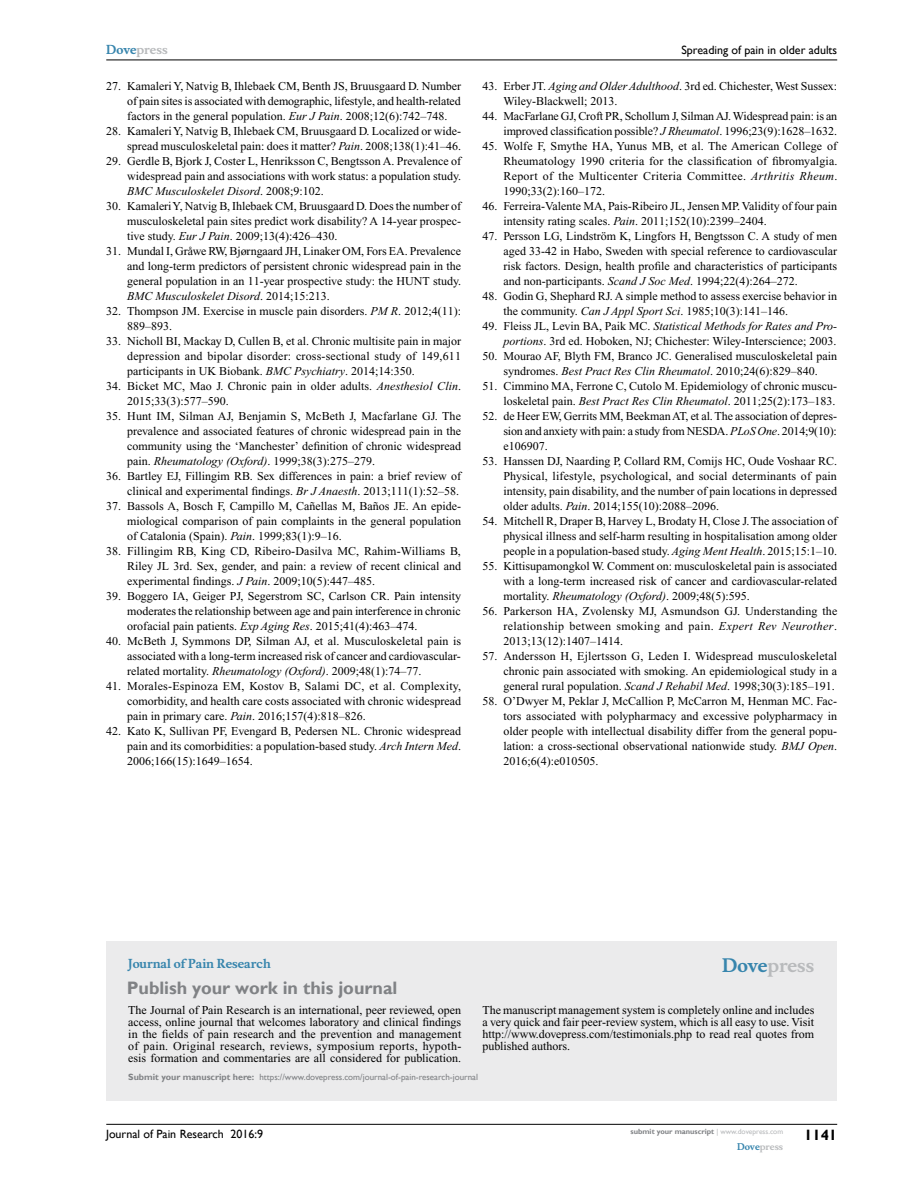
<style>
.page{position:relative;width:918px;height:1188px;background:#fff}
.page>*{position:absolute;margin:0;border:0;box-sizing:border-box;transform-origin:0 0}
.t1{font:700 18px "Gill Sans";color:#808285}
.t2{font:700 18px "Musee";color:#b8babc}
.t3{font:700 15px "Gill Sans";color:#000}
.t4{font:12px/15px "Times New Roman";color:#000;text-align:justify}
.t5{font:12px "Gill Sans";color:#000}
.t6{font:700 12px "Musee";color:#3785ad}
.t7{font:700 12px "Musee";color:#b8babc}
.t8{font:9px "Gill Sans";color:#808285}
.t9{font:700 9px "Musee";color:#b8babc}
.t10{font:700 7.5px "Gill Sans";color:#808285}
.s1{color:#3785ad}
.s2{font-style:italic}
.s3{font-weight:700}
.s4{font-weight:400;color:#b8babc}
</style>
<div class="page">
<div style="left:106px;top:941px;width:731px;height:159px;background:#ebebec"></div>
<hr style="left:106px;top:1124px;width:731px;height:1px;background:#000">
<hr style="left:106px;top:60px;width:731px;height:1px;background:#000">
<p class="t7" style="left:106px;top:43px;width:63px"><span class="s1">Dove</span>press</p>
<p class="t4" style="left:127px;top:79px;width:335px;text-indent:-21px">27. Kamaleri Y, Natvig B, Ihlebaek CM, Benth JS, Bruusgaard D. Number of pain sites is associated with demographic, lifestyle, and health-related factors in the general population. <span class="s2">Eur J Pain</span>. 2008;12(6):742–748.</p>
<p class="t4" style="left:106px;top:124px;width:356px;text-align:right">28. Kamaleri Y, Natvig B, Ihlebaek CM, Bruusgaard D. Localized or wide&shy;spread musculoskeletal pain: does it matter? <span class="s2">Pain</span>. 2008;138(1):41–46.</p>
<p class="t4" style="left:127px;top:154px;width:335px;text-indent:-21px">29. Gerdle B, Bjork J, Coster L, Henriksson C, Bengtsson A. Prevalence of widespread pain and associations with work status: a population study.<br><span class="s2">BMC Musculoskelet Disord</span>. 2008;9:102.</p>
<p class="t4" style="left:127px;top:199px;width:335px;text-indent:-21px">30. Kamaleri Y, Natvig B, Ihlebaek CM, Bruusgaard D. Does the number of musculoskeletal pain sites predict work disability? A 14-year prospec&shy;tive study. <span class="s2">Eur J Pain</span>. 2009;13(4):426–430.</p>
<p class="t4" style="left:127px;top:244px;width:335px;text-indent:-21px">31. Mundal I, Gråwe RW, Bjørngaard JH, Linaker OM, Fors EA. Prevalence and long-term predictors of persistent chronic widespread pain in the general population in an 11-year prospective study: the HUNT study.<br><span class="s2">BMC Musculoskelet Disord</span>. 2014;15:213.</p>
<p class="t4" style="left:127px;top:304px;width:335px;text-indent:-21px">32. Thompson JM. Exercise in muscle pain disorders. <span class="s2">PM R</span>. 2012;4(11):<br>889–893.</p>
<p class="t4" style="left:127px;top:334px;width:335px;text-indent:-21px">33. Nicholl BI, Mackay D, Cullen B, et al. Chronic multisite pain in major depression and bipolar disorder: cross-sectional study of 149,611 participants in UK Biobank. <span class="s2">BMC Psychiatry</span>. 2014;14:350.</p>
<p class="t4" style="left:127px;top:379px;width:335px;text-indent:-21px">34. Bicket MC, Mao J. Chronic pain in older adults. <span class="s2">Anesthesiol Clin</span>.<br>2015;33(3):577–590.</p>
<p class="t4" style="left:127px;top:409px;width:335px;text-indent:-21px">35. Hunt IM, Silman AJ, Benjamin S, McBeth J, Macfarlane GJ. The prevalence and associated features of chronic widespread pain in the community using the ‘Manchester’ definition of chronic widespread pain. <span class="s2">Rheumatology (Oxford)</span>. 1999;38(3):275–279.</p>
<p class="t4" style="left:106px;top:469px;width:356px;text-align:right">36. Bartley EJ, Fillingim RB. Sex differences in pain: a brief review of clinical and experimental findings. <span class="s2">Br J Anaesth</span>. 2013;111(1):52–58.</p>
<p class="t4" style="left:127px;top:499px;width:335px;text-indent:-21px">37. Bassols A, Bosch F, Campillo M, Cañellas M, Baños JE. An epide&shy;miological comparison of pain complaints in the general population of Catalonia (Spain). <span class="s2">Pain</span>. 1999;83(1):9–16.</p>
<p class="t4" style="left:127px;top:544px;width:335px;text-indent:-21px">38. Fillingim RB, King CD, Ribeiro-Dasilva MC, Rahim-Williams B, Riley JL 3rd. Sex, gender, and pain: a review of recent clinical and experimental findings. <span class="s2">J Pain</span>. 2009;10(5):447–485.</p>
<p class="t4" style="left:127px;top:589px;width:335px;text-indent:-21px">39. Boggero IA, Geiger PJ, Segerstrom SC, Carlson CR. Pain intensity moderates the relationship between age and pain interference in chronic orofacial pain patients. <span class="s2">Exp Aging Res</span>. 2015;41(4):463–474.</p>
<p class="t4" style="left:127px;top:634px;width:335px;text-indent:-21px">40. McBeth J, Symmons DP, Silman AJ, et al. Musculoskeletal pain is associated with a long-term increased risk of cancer and cardiovascular&shy;related mortality. <span class="s2">Rheumatology (Oxford)</span>. 2009;48(1):74–77.</p>
<p class="t4" style="left:127px;top:679px;width:335px;text-indent:-21px">41. Morales-Espinoza EM, Kostov B, Salami DC, et al. Complexity, comorbidity, and health care costs associated with chronic widespread pain in primary care. <span class="s2">Pain</span>. 2016;157(4):818–826.</p>
<p class="t4" style="left:127px;top:724px;width:335px;text-indent:-21px">42. Kato K, Sullivan PF, Evengard B, Pedersen NL. Chronic widespread pain and its comorbidities: a population-based study. <span class="s2">Arch Intern Med</span>.<br>2006;166(15):1649–1654.</p>
<p class="t5" style="left:681px;top:43px;width:157px">Spreading of pain in older adults</p>
<p class="t4" style="left:503px;top:79px;width:335px;text-indent:-21px">43. Erber JT. <span class="s2">Aging and Older Adulthood</span>. 3rd ed. Chichester, West Sussex:<br>Wiley-Blackwell; 2013.</p>
<p class="t4" style="left:482px;top:109px;width:356px;text-align:right">44. MacFarlane GJ, Croft PR, Schollum J, Silman AJ. Widespread pain: is an improved classification possible? <span class="s2">J Rheumatol</span>. 1996;23(9):1628–1632.</p>
<p class="t4" style="left:503px;top:139px;width:336px;text-indent:-21px">45. Wolfe F, Smythe HA, Yunus MB, et al. The American College of Rheumatology 1990 criteria for the classification of fibromyalgia.<br>Report of the Multicenter Criteria Committee. <span class="s2">Arthritis Rheum</span>.<br>1990;33(2):160–172.</p>
<p class="t4" style="left:503px;top:199px;width:335px;text-indent:-21px">46. Ferreira-Valente MA, Pais-Ribeiro JL, Jensen MP. Validity of four pain intensity rating scales. <span class="s2">Pain</span>. 2011;152(10):2399–2404.</p>
<p class="t4" style="left:503px;top:229px;width:335px;text-indent:-21px">47. Persson LG, Lindström K, Lingfors H, Bengtsson C. A study of men aged 33-42 in Habo, Sweden with special reference to cardiovascular risk factors. Design, health profile and characteristics of participants and non-participants. <span class="s2">Scand J Soc Med</span>. 1994;22(4):264–272.</p>
<p class="t4" style="left:503px;top:289px;width:335px;text-indent:-21px">48. Godin G, Shephard RJ. A simple method to assess exercise behavior in the community. <span class="s2">Can J Appl Sport Sci</span>. 1985;10(3):141–146.</p>
<p class="t4" style="left:482px;top:319px;width:356px;text-align:right">49. Fleiss JL, Levin BA, Paik MC. <span class="s2">Statistical Methods for Rates and Pro&shy;portions</span>. 3rd ed. Hoboken, NJ; Chichester: Wiley-Interscience; 2003.</p>
<p class="t4" style="left:482px;top:349px;width:356px;text-align:center">50. Mourao AF, Blyth FM, Branco JC. Generalised musculoskeletal pain syndromes. <span class="s2">Best Pract Res Clin Rheumatol</span>. 2010;24(6):829–840.</p>
<p class="t4" style="left:482px;top:379px;width:356px;text-align:right">51. Cimmino MA, Ferrone C, Cutolo M. Epidemiology of chronic muscu&shy;loskeletal pain. <span class="s2">Best Pract Res Clin Rheumatol</span>. 2011;25(2):173–183.</p>
<p class="t4" style="left:503px;top:409px;width:335px;text-indent:-21px">52. de Heer EW, Gerrits MM, Beekman AT, et al. The association of depres&shy;sion and anxiety with pain: a study from NESDA. <span class="s2">PLoS One</span>. 2014;9(10): e106907.</p>
<p class="t4" style="left:503px;top:454px;width:335px;text-indent:-21px">53. Hanssen DJ, Naarding P, Collard RM, Comijs HC, Oude Voshaar RC.<br>Physical, lifestyle, psychological, and social determinants of pain intensity, pain disability, and the number of pain locations in depressed older adults. <span class="s2">Pain</span>. 2014;155(10):2088–2096.</p>
<p class="t4" style="left:503px;top:514px;width:336px;text-indent:-21px">54. Mitchell R, Draper B, Harvey L, Brodaty H, Close J. The association of physical illness and self-harm resulting in hospitalisation among older people in a population-based study. <span class="s2">Aging Ment Health</span>. 2015;15:1–10.</p>
<p class="t4" style="left:503px;top:559px;width:335px;text-indent:-21px">55. Kittisupamongkol W. Comment on: musculoskeletal pain is associated with a long-term increased risk of cancer and cardiovascular-related mortality. <span class="s2">Rheumatology (Oxford)</span>. 2009;48(5):595.</p>
<p class="t4" style="left:503px;top:604px;width:336px;text-indent:-21px">56. Parkerson HA, Zvolensky MJ, Asmundson GJ. Understanding the relationship between smoking and pain. <span class="s2">Expert Rev Neurother</span>.<br>2013;13(12):1407–1414.</p>
<p class="t4" style="left:503px;top:649px;width:335px;text-indent:-21px">57. Andersson H, Ejlertsson G, Leden I. Widespread musculoskeletal chronic pain associated with smoking. An epidemiological study in a general rural population. <span class="s2">Scand J Rehabil Med</span>. 1998;30(3):185–191.</p>
<p class="t4" style="left:503px;top:694px;width:335px;text-indent:-21px">58. O’Dwyer M, Peklar J, McCallion P, McCarron M, Henman MC. Fac&shy;tors associated with polypharmacy and excessive polypharmacy in older people with intellectual disability differ from the general popu&shy;lation: a cross-sectional observational nationwide study. <span class="s2">BMJ Open</span>.<br>2016;6(4):e010505.</p>
<p class="t6" style="left:128px;top:956px;width:144px">Journal of Pain Research</p>
<h1 class="t1" style="left:127px;top:977px;width:272px">Publish your work in this journal</h1>
<h1 class="t2" style="left:722px;top:955px;width:94px"><span class="s1">Dove</span>press</h1>
<p class="t4" style="left:128px;top:1004px;width:335px;line-height:12px">The Journal of Pain Research is an international, peer reviewed, open access, online journal that welcomes laboratory and clinical findings in the fields of pain research and the prevention and management of pain. Original research, reviews, symposium reports, hypoth&shy;esis formation and commentaries are all considered for publication.</p>
<p class="t4" style="left:482px;top:1004px;width:334px;line-height:12px">The manuscript management system is completely online and includes a very quick and fair peer-review system, which is all easy to use. Visit http://www.dovepress.com/testimonials.php to read real quotes from published authors.</p>
<p class="t8" style="left:128px;top:1072px;width:351px"><span class="s3">Submit your manuscript here:</span> https://www.dovepress.com/journal-of-pain-research-journal</p>
<p class="t5" style="left:106px;top:1127px;width:158px">Journal of Pain Research 2016:9</p>
<p class="t10" style="left:631px;top:1127px;width:154px">submit your manuscript <span class="s4">| www.dovepress.com</span></p>
<p class="t9" style="left:737px;top:1141px;width:48px"><span class="s1">Dove</span>press</p>
<p class="t3" style="left:804px;top:1126px;width:35px">1141</p>
</div>
